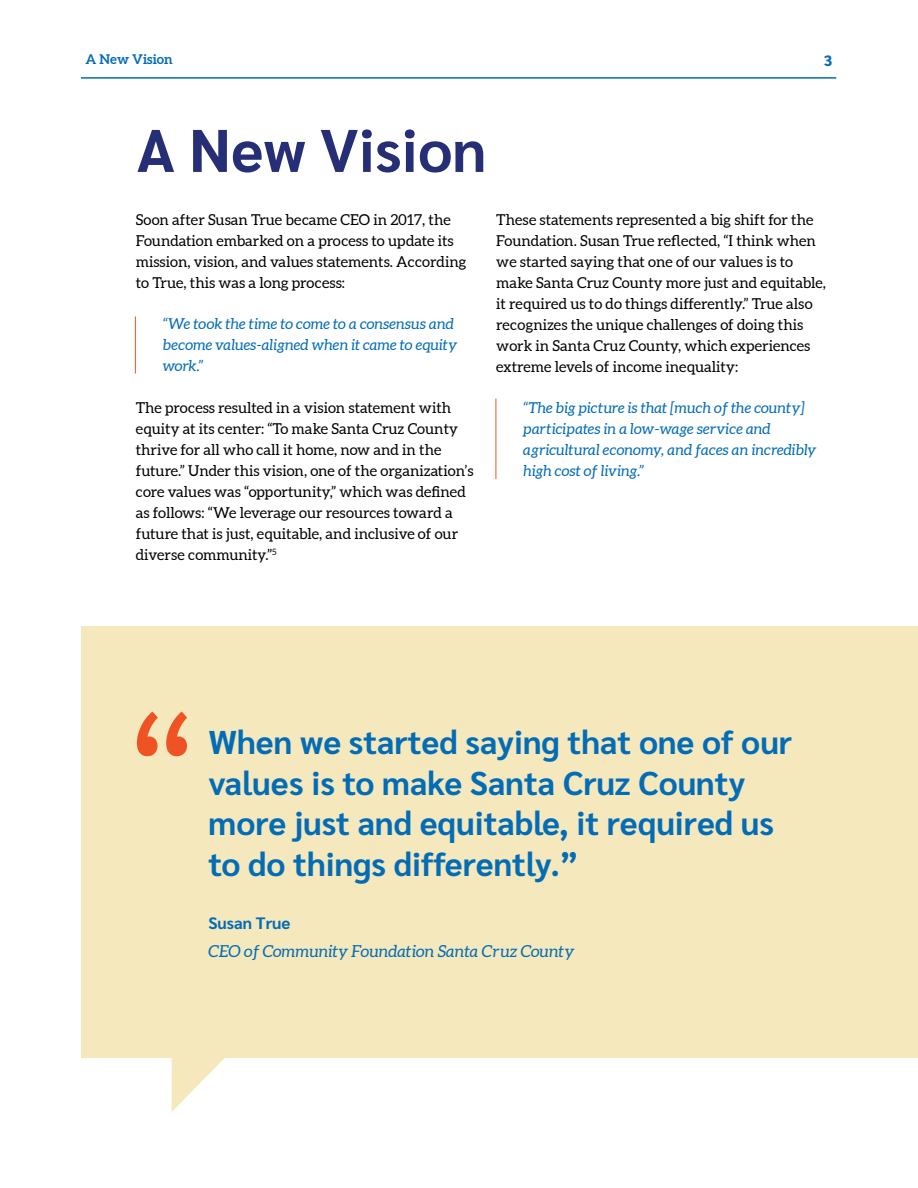
<style>
.page{position:relative;width:918px;height:1188px;background:#fff}
.page>*{position:absolute;margin:0;border:0;box-sizing:border-box;transform-origin:0 0}
.t1{font:700 60px "Sarabun";color:#262e76}
.t2{font:700 33px/40.5px "Sarabun";color:#036cb6}
.t3{font:italic 16.5px "Aleo";color:#036cb6}
.t4{font:700 16.5px "Sarabun";color:#036cb6}
.t5{font:15px/21px "Aleo";color:#000}
.t6{font:italic 15px/21px "Aleo";color:#036cb6}
.t7{font:800 15px "Sarabun";color:#036cb6}
.t8{font:700 13.5px "Aleo";color:#036cb6}
</style>
<div class="page">
<hr style="left:81px;top:77px;width:755px;height:2px;background:#036cb6">
<div style="left:81px;top:627px;width:837px;height:431px;background:#f4e8bc"></div>
<svg style="left:172px;top:1058px;width:53px;height:54px"></svg>
<svg style="left:137px;top:712px;width:50px;height:44px"></svg>
<hr style="left:135px;top:316px;width:1px;height:58px;background:#f05323">
<hr style="left:496px;top:399px;width:1px;height:80px;background:#f05323">
<p class="t8" style="left:86px;top:50px;width:89px">A New Vision</p>
<p class="t7" style="left:824px;top:52px;width:10px">3</p>
<h1 class="t1" style="left:137px;top:116px;width:351px">A New Vision</h1>
<p class="t5" style="left:136px;top:210px;width:332px">Soon after Susan True became CEO in 2017, the Foundation embarked on a process to update its mission, vision, and values statements. According to True, this was a long process:</p>
<p class="t6" style="left:163px;top:314px;width:296px">“We took the time to come to a consensus and become values-aligned when it came to equity work.”</p>
<p class="t5" style="left:136px;top:397px;width:339px">The process resulted in a vision statement with equity at its center: “To make Santa Cruz County thrive for all who call it home, now and in the future.” Under this vision, one of the organization’s core values was “opportunity,” which was defined as follows: “We leverage our resources toward a future that is just, equitable, and inclusive of our diverse community.”<sup>5</sup></p>
<p class="t5" style="left:496px;top:210px;width:331px">These statements represented a big shift for the Foundation. Susan True reflected, “I think when we started saying that one of our values is to make Santa Cruz County more just and equitable, it required us to do things differently.” True also recognizes the unique challenges of doing this work in Santa Cruz County, which experiences extreme levels of income inequality:</p>
<p class="t6" style="left:523px;top:398px;width:294px">“The big picture is that [much of the county] participates in a low-wage service and agricultural economy, and faces an incredibly high cost of living.”</p>
<h2 class="t2" style="left:209px;top:723px;width:585px">When we started saying that one of our values is to make Santa Cruz County more just and equitable, it required us to do things differently.”</h2>
<p class="t4" style="left:209px;top:914px;width:83px">Susan True</p>
<p class="t3" style="left:209px;top:941px;width:367px">CEO of Community Foundation Santa Cruz County</p>
</div>
